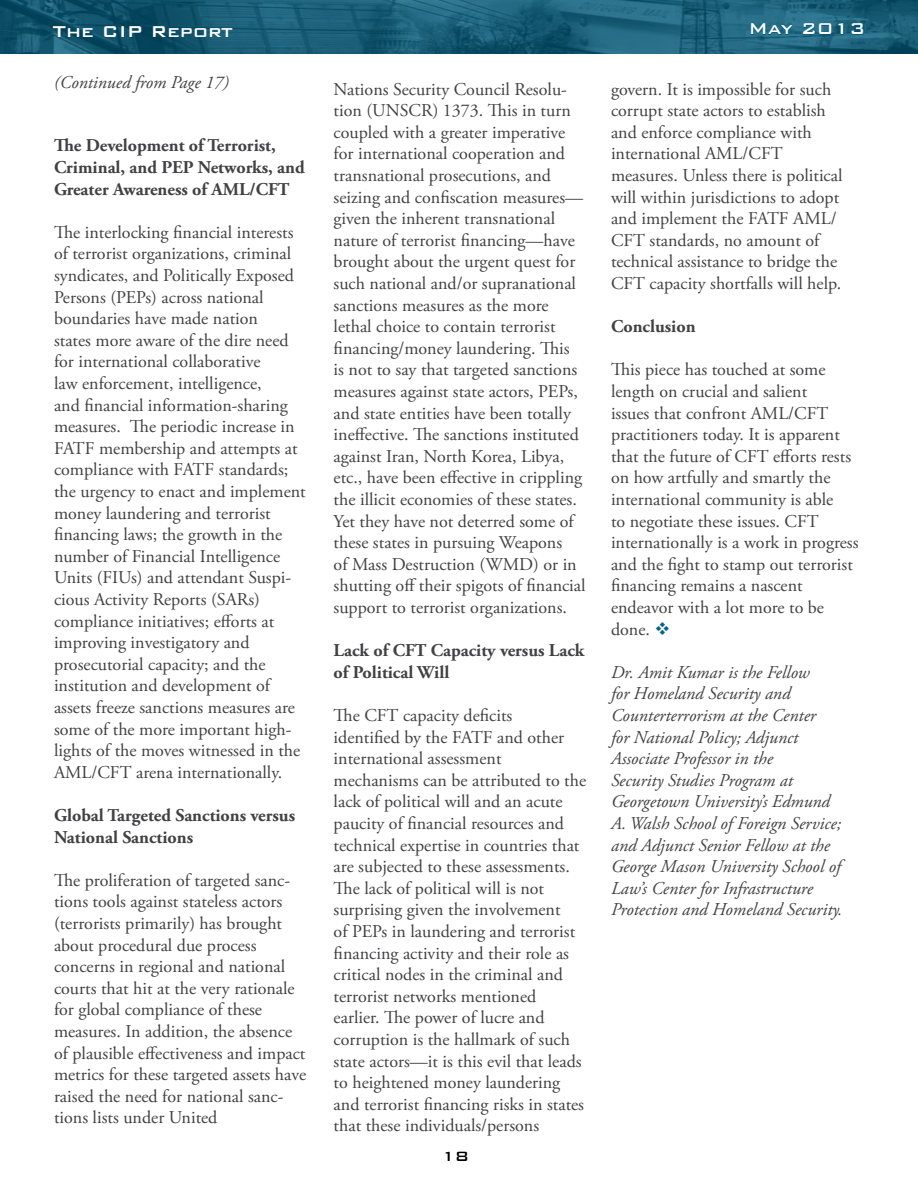
<style>
.page{position:relative;width:918px;height:1188px;background:#fff}
.page>*{position:absolute;margin:0;border:0;box-sizing:border-box;transform-origin:0 0}
.t1{font:500 21px "Bank Gothic BT";color:#fff}
.t2{font:18px/21.6px "Adobe Garamond Pro";color:#414042}
.t3{font:italic 18px/21.6px "Adobe Garamond Pro";color:#414042}
.t4{font:700 18px/21.6px "Adobe Garamond Pro";color:#414042}
.t5{font:500 18px "Bank Gothic BT";color:#000}
.s1{color:#006687}
</style>
<div class="page">
<img style="left:0;top:0;width:918px;height:54px">
<svg style="left:751px;top:23px;width:42px;height:12px"></svg>
<svg style="left:803px;top:23px;width:29px;height:12px"></svg>
<svg style="left:838px;top:23px;width:6px;height:12px"></svg>
<svg style="left:851px;top:23px;width:13px;height:12px"></svg>
<p class="t1" style="left:53px;top:20px;width:182px">The CIP Report</p>
<p class="t1" style="left:749px;top:17px;width:119px">May 2013</p>
<p class="t3" style="left:54px;top:72px;width:177px">(Continued from Page 17)</p>
<p class="t4" style="left:54px;top:135px;width:252px">The Development of Terrorist,<br>Criminal, and PEP Networks, and<br>Greater Awareness of AML/CFT</p>
<p class="t2" style="left:54px;top:222px;width:253px">The interlocking financial interests of terrorist organizations, criminal syndicates, and Politically Exposed Persons (PEPs) across national boundaries have made nation<br>states more aware of the dire need for international collaborative<br>law enforcement, intelligence,<br>and financial information-sharing measures. The periodic increase in FATF membership and attempts at compliance with FATF standards; the urgency to enact and implement money laundering and terrorist financing laws; the growth in the number of Financial Intelligence Units (FIUs) and attendant Suspi&shy;cious Activity Reports (SARs) compliance initiatives; efforts at improving investigatory and prosecutorial capacity; and the institution and development of assets freeze sanctions measures are some of the more important high&shy;lights of the moves witnessed in the AML/CFT arena internationally.</p>
<p class="t4" style="left:54px;top:805px;width:243px">Global Targeted Sanctions versus<br>National Sanctions</p>
<p class="t2" style="left:54px;top:870px;width:254px">The proliferation of targeted sanc&shy;tions tools against stateless actors (terrorists primarily) has brought about procedural due process concerns in regional and national courts that hit at the very rationale for global compliance of these measures. In addition, the absence of plausible effectiveness and impact metrics for these targeted assets have raised the need for national sanc&shy;tions lists under United</p>
<p class="t2" style="left:334px;top:79px;width:254px">Nations Security Council Resolu&shy;tion (UNSCR) 1373. This in turn coupled with a greater imperative for international cooperation and transnational prosecutions, and seizing and confiscation measures— given the inherent transnational nature of terrorist financing—have brought about the urgent quest for such national and/or supranational sanctions measures as the more lethal choice to contain terrorist financing/money laundering. This<br>is not to say that targeted sanctions measures against state actors, PEPs, and state entities have been totally ineffective. The sanctions instituted against Iran, North Korea, Libya, etc., have been effective in crippling the illicit economies of these states.<br>Yet they have not deterred some of these states in pursuing Weapons<br>of Mass Destruction (WMD) or in shutting off their spigots of financial support to terrorist organizations.</p>
<p class="t4" style="left:334px;top:640px;width:252px">Lack of CFT Capacity versus Lack of Political Will</p>
<p class="t2" style="left:334px;top:705px;width:254px">The CFT capacity deficits<br>identified by the FATF and other international assessment mechanisms can be attributed to the lack of political will and an acute paucity of financial resources and technical expertise in countries that are subjected to these assessments.<br>The lack of political will is not surprising given the involvement<br>of PEPs in laundering and terrorist financing activity and their role as critical nodes in the criminal and terrorist networks mentioned earlier. The power of lucre and corruption is the hallmark of such state actors—it is this evil that leads to heightened money laundering and terrorist financing risks in states that these individuals/persons</p>
<p class="t5" style="left:441px;top:1147px;width:29px">18</p>
<p class="t2" style="left:611px;top:79px;width:233px">govern. It is impossible for such corrupt state actors to establish and enforce compliance with international AML/CFT measures. Unless there is political will within jurisdictions to adopt and implement the FATF AML/<br>CFT standards, no amount of technical assistance to bridge the<br>CFT capacity shortfalls will help.</p>
<p class="t4" style="left:611px;top:316px;width:86px">Conclusion</p>
<p class="t2" style="left:611px;top:360px;width:249px">This piece has touched at some length on crucial and salient<br>issues that confront AML/CFT practitioners today. It is apparent that the future of CFT efforts rests on how artfully and smartly the international community is able<br>to negotiate these issues. CFT internationally is a work in progress and the fight to stamp out terrorist financing remains a nascent endeavor with a lot more to be done. <span class="s1">❖</span></p>
<p class="t3" style="left:611px;top:662px;width:233px">Dr. Amit Kumar is the Fellow<br>for Homeland Security and<br>Counterterrorism at the Center<br>for National Policy; Adjunct<br>Associate Professor in the<br>Security Studies Program at<br>Georgetown University’s Edmund<br>A. Walsh School of Foreign Service; and Adjunct Senior Fellow at the<br>George Mason University School of<br>Law’s Center for Infrastructure<br>Protection and Homeland Security.</p>
</div>
